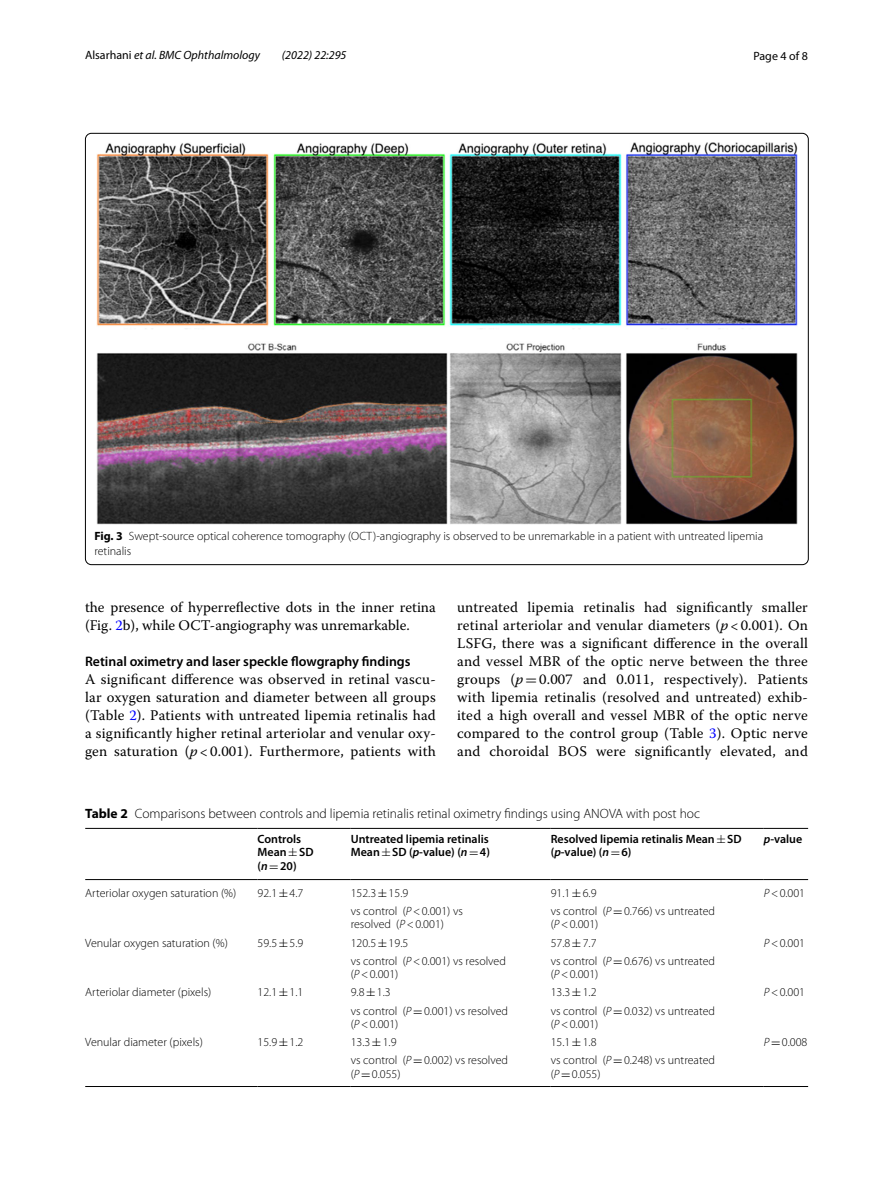
<style>
.page{position:relative;width:893px;height:1187px;background:#fff}
.page>*{position:absolute;margin:0;border:0;box-sizing:border-box;transform-origin:0 0}
.t1{font:14.7px/18px "Warnock Pro";letter-spacing:.01em;color:#000;text-align:justify}
.t2{font:600 13.8px "Myriad Pro";color:#000}
.t3{font:300 13.5px "Myriad Pro";color:#000}
.t4{font:300 12px/13.5px "Myriad Pro";color:#000}
.t5{font:600 12px/13.5px "Myriad Pro";color:#000}
.t6{font:italic 12px "Myriad Pro";color:#000}
.t7{font:12px "Myriad Pro";color:#000}
.s1{font-style:normal}
.s2{font-weight:700}
.s3{color:#00f}
.s4{font-style:italic}
.s5{font-family:"MTSY"}
.s6{font-family:"MTSY";font-weight:400}
</style>
<div class="page">
<img style="left:97px;top:142px;width:700px;height:382px">
<hr style="left:85px;top:828px;width:173px;height:1px;background:#000">
<hr style="left:85px;top:879px;width:173px;height:1px;background:#000">
<hr style="left:258px;top:828px;width:93px;height:1px;background:#000">
<hr style="left:258px;top:879px;width:93px;height:1px;background:#000">
<hr style="left:351px;top:828px;width:200px;height:1px;background:#000">
<hr style="left:351px;top:879px;width:200px;height:1px;background:#000">
<hr style="left:551px;top:828px;width:213px;height:1px;background:#000">
<hr style="left:551px;top:879px;width:213px;height:1px;background:#000">
<hr style="left:764px;top:828px;width:44px;height:1px;background:#000">
<hr style="left:764px;top:879px;width:44px;height:1px;background:#000">
<hr style="left:85px;top:1086px;width:173px;height:1px;background:#000">
<hr style="left:258px;top:1086px;width:93px;height:1px;background:#000">
<hr style="left:764px;top:1086px;width:44px;height:1px;background:#000">
<hr style="left:351px;top:1086px;width:200px;height:1px;background:#000">
<hr style="left:551px;top:1086px;width:213px;height:1px;background:#000">
<p class="t6" style="left:85px;top:48px;width:176px"><span class="s1">Alsarhani</span> et al. BMC Ophthalmology</p>
<p class="t6" style="left:282px;top:48px;width:66px">(2022) 22:295</p>
<p class="t7" style="left:753px;top:48px;width:56px">Page 4 of 8</p>
<p class="t4" style="left:94px;top:528px;width:670px;line-height:15px"><span class="s2">Fig. 3</span> Swept-source optical coherence tomography (OCT)-angiography is observed to be unremarkable in a patient with untreated lipemia retinalis</p>
<p class="t1" style="left:85px;top:597px;width:352px">the presence of hyperreflective dots in the inner retina (Fig. <span class="s3">2</span>b), while OCT-angiography was unremarkable.</p>
<p class="t2" style="left:85px;top:652px;width:327px">Retinal oximetry and laser speckle flowgraphy findings</p>
<p class="t1" style="left:85px;top:669px;width:352px">A significant difference was observed in retinal vascu&shy;lar oxygen saturation and diameter between all groups (Table <span class="s3">2</span>). Patients with untreated lipemia retinalis had a significantly higher retinal arteriolar and venular oxy&shy;gen saturation (<span class="s4">p</span> &lt; 0.001). Furthermore, patients with</p>
<p class="t1" style="left:457px;top:597px;width:352px">untreated lipemia retinalis had significantly smaller retinal arteriolar and venular diameters (<span class="s4">p</span> &lt; 0.001). On LSFG, there was a significant difference in the overall and vessel MBR of the optic nerve between the three groups (<span class="s4">p</span><span class="s5">=</span>0.007 and 0.011, respectively). Patients with lipemia retinalis (resolved and untreated) exhib&shy;ited a high overall and vessel MBR of the optic nerve compared to the control group (Table <span class="s3">3</span>). Optic nerve and choroidal BOS were significantly elevated, and</p>
<p class="t3" style="left:85px;top:806px;width:616px"><span class="s2">Table 2</span> Comparisons between controls and lipemia retinalis retinal oximetry findings using ANOVA with post hoc</p>
<p class="t5" style="left:258px;top:831px;width:57px">Controls<br>Mean<span class="s6">±</span>SD (<span class="s4">n</span><span class="s6">=</span>20)</p>
<p class="t5" style="left:351px;top:831px;width:141px">Untreated lipemia retinalis<br>Mean<span class="s6">±</span>SD (<span class="s4">p</span>-value) (<span class="s4">n</span><span class="s6">=</span>4)</p>
<p class="t5" style="left:551px;top:831px;width:192px">Resolved lipemia retinalis Mean<span class="s6">±</span>SD (<span class="s4">p</span>-value) (<span class="s4">n</span><span class="s6">=</span>6)</p>
<p class="t5" style="left:764px;top:831px;width:40px"><span class="s4">p</span>-value</p>
<p class="t4" style="left:85px;top:886px;width:153px">Arteriolar oxygen saturation (%)</p>
<p class="t4" style="left:258px;top:886px;width:47px">92.1<span class="s6">±</span>4.7</p>
<p class="t4" style="left:351px;top:886px;width:59px">152.3<span class="s6">±</span>15.9</p>
<p class="t4" style="left:551px;top:886px;width:47px">91.1<span class="s6">±</span>6.9</p>
<p class="t4" style="left:764px;top:886px;width:43px"><span class="s4">P</span>&lt;0.001</p>
<p class="t4" style="left:351px;top:904px;width:114px">vs control (<span class="s4">P</span>&lt;0.001) vs resolved (<span class="s4">P</span>&lt;0.001)</p>
<p class="t4" style="left:551px;top:904px;width:166px">vs control (<span class="s4">P</span><span class="s6">=</span>0.766) vs untreated (<span class="s4">P</span>&lt;0.001)</p>
<p class="t4" style="left:85px;top:935px;width:144px">Venular oxygen saturation (%)</p>
<p class="t4" style="left:258px;top:935px;width:47px">59.5<span class="s6">±</span>5.9</p>
<p class="t4" style="left:351px;top:935px;width:59px">120.5<span class="s6">±</span>19.5</p>
<p class="t4" style="left:551px;top:935px;width:47px">57.8<span class="s6">±</span>7.7</p>
<p class="t4" style="left:764px;top:935px;width:43px"><span class="s4">P</span>&lt;0.001</p>
<p class="t4" style="left:351px;top:954px;width:157px">vs control (<span class="s4">P</span>&lt;0.001) vs resolved (<span class="s4">P</span>&lt;0.001)</p>
<p class="t4" style="left:551px;top:954px;width:166px">vs control (<span class="s4">P</span><span class="s6">=</span>0.676) vs untreated (<span class="s4">P</span>&lt;0.001)</p>
<p class="t4" style="left:85px;top:985px;width:128px">Arteriolar diameter (pixels)</p>
<p class="t4" style="left:258px;top:985px;width:47px">12.1<span class="s6">±</span>1.1</p>
<p class="t4" style="left:351px;top:985px;width:41px">9.8<span class="s6">±</span>1.3</p>
<p class="t4" style="left:551px;top:985px;width:47px">13.3<span class="s6">±</span>1.2</p>
<p class="t4" style="left:764px;top:985px;width:43px"><span class="s4">P</span>&lt;0.001</p>
<p class="t4" style="left:351px;top:1003px;width:159px">vs control (<span class="s4">P</span><span class="s6">=</span>0.001) vs resolved (<span class="s4">P</span>&lt;0.001)</p>
<p class="t4" style="left:551px;top:1003px;width:166px">vs control (<span class="s4">P</span><span class="s6">=</span>0.032) vs untreated (<span class="s4">P</span>&lt;0.001)</p>
<p class="t4" style="left:85px;top:1035px;width:119px">Venular diameter (pixels)</p>
<p class="t4" style="left:258px;top:1035px;width:47px">15.9<span class="s6">±</span>1.2</p>
<p class="t4" style="left:351px;top:1035px;width:47px">13.3<span class="s6">±</span>1.9</p>
<p class="t4" style="left:551px;top:1035px;width:47px">15.1<span class="s6">±</span>1.8</p>
<p class="t4" style="left:764px;top:1035px;width:45px"><span class="s4">P</span><span class="s6">=</span>0.008</p>
<p class="t4" style="left:351px;top:1053px;width:159px">vs control (<span class="s4">P</span><span class="s6">=</span>0.002) vs resolved (<span class="s4">P</span><span class="s6">=</span>0.055)</p>
<p class="t4" style="left:551px;top:1053px;width:166px">vs control (<span class="s4">P</span><span class="s6">=</span>0.248) vs untreated (<span class="s4">P</span><span class="s6">=</span>0.055)</p>
</div>
